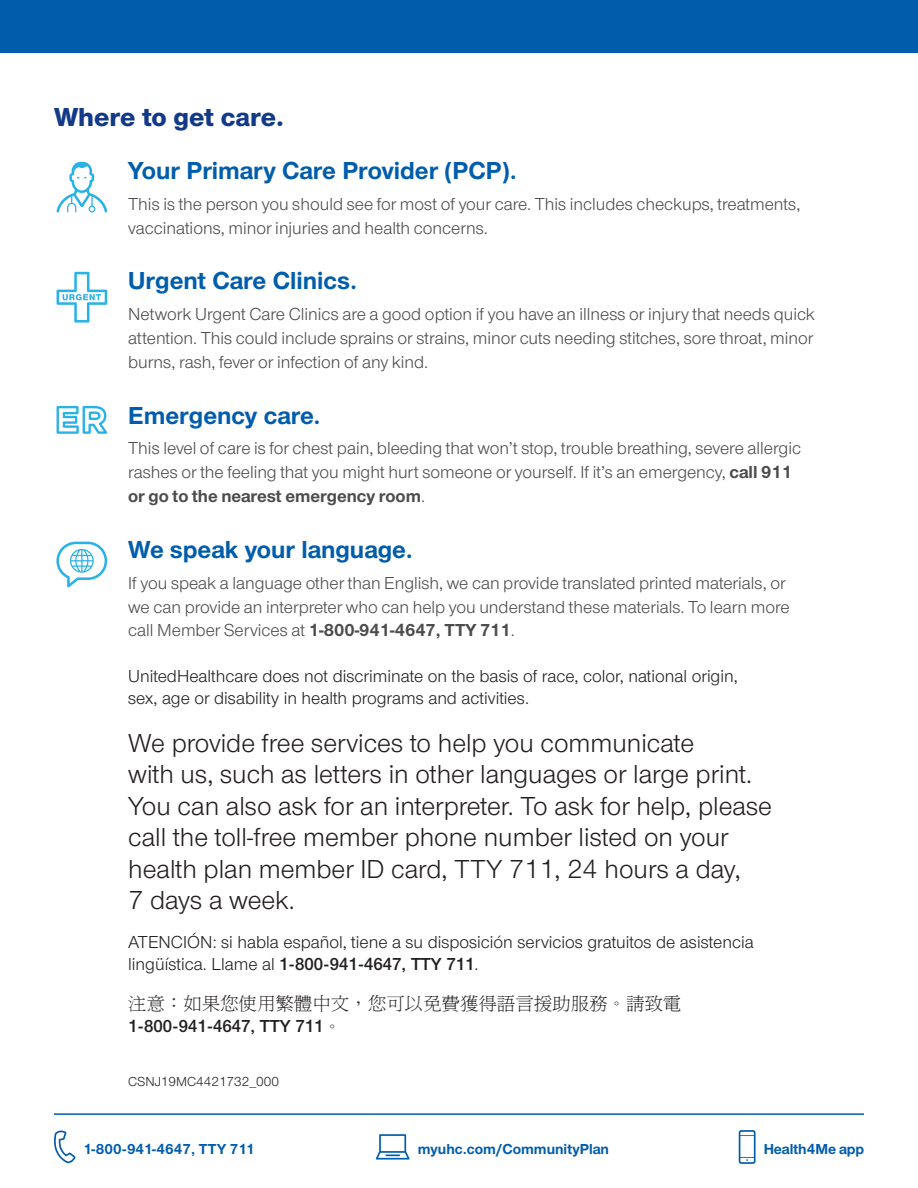
<style>
.page{position:relative;width:918px;height:1188px;background:#fff}
.page>*{position:absolute;margin:0;border:0;box-sizing:border-box;transform-origin:0 0}
.t1{font:27px/31.5px "UHC Sans";color:#231f20}
.t2{font:800 27px "UHC Sans";color:#133a88}
.t3{font:700 25.5px "UHC Sans";color:#015dac}
.t4{font:18px/24px "UHC Sans";color:#4c4c4c}
.t5{font:18px/22.5px "UHC Sans";color:#231f20}
.t6{font:18px "P Ming Li U";letter-spacing:.025em;color:#231f20}
.t7{font:600 18px "UHC Sans";color:#231f20}
.t8{font:700 15px "UHC Sans";color:#015dac}
.t9{font:13.5px "UHC Sans";color:#231f20}
.s1{font-weight:700}
.s2{font-weight:600}
.s3{font-family:"P Ming Li U";font-weight:400}
</style>
<div class="page">
<svg style="left:54px;top:1131px;width:22px;height:32px"></svg>
<svg style="left:739px;top:1130px;width:17px;height:34px"></svg>
<svg style="left:376px;top:1134px;width:34px;height:26px"></svg>
<div style="left:0;top:0;width:918px;height:53px;background:#015dac"></div>
<hr style="left:54px;top:1113px;width:810px;height:2px;background:#015dac">
<svg style="left:56px;top:162px;width:51px;height:51px"></svg>
<svg style="left:57px;top:272px;width:50px;height:51px"></svg>
<svg style="left:57px;top:406px;width:50px;height:28px"></svg>
<svg style="left:56px;top:542px;width:51px;height:45px"></svg>
<h1 class="t2" style="left:54px;top:98px;width:232px">Where to get care.</h1>
<h2 class="t3" style="left:128px;top:153px;width:390px">Your Primary Care Provider (PCP).</h2>
<p class="t4" style="left:128px;top:191px;width:674px">This is the person you should see for most of your care. This includes checkups, treatments, vaccinations, minor injuries and health concerns.</p>
<h2 class="t3" style="left:128px;top:264px;width:230px">Urgent Care Clinics.</h2>
<p class="t4" style="left:128px;top:301px;width:688px;text-align:justify">Network Urgent Care Clinics are a good option if you have an illness or injury that needs quick attention. This could include sprains or strains, minor cuts needing stitches, sore throat, minor burns, rash, fever or infection of any kind.</p>
<h2 class="t3" style="left:128px;top:398px;width:194px">Emergency care.</h2>
<p class="t4" style="left:128px;top:436px;width:674px">This level of care is for chest pain, bleeding that won’t stop, trouble breathing, severe allergic rashes or the feeling that you might hurt someone or yourself. If it’s an emergency, <span class="s1">call 911 or go to the nearest emergency room</span>.</p>
<h2 class="t3" style="left:128px;top:532px;width:286px">We speak your language.</h2>
<p class="t4" style="left:128px;top:570px;width:663px">If you speak a language other than English, we can provide translated printed materials, or we can provide an interpreter who can help you understand these materials. To learn more call Member Services at <span class="s1">1-800-941-4647, TTY 711</span>.</p>
<p class="t5" style="left:128px;top:664px;width:611px">UnitedHealthcare does not discriminate on the basis of race, color, national origin, sex, age or disability in health programs and activities.</p>
<p class="t1" style="left:128px;top:726px;width:645px">We provide free services to help you communicate<br>with us, such as letters in other languages or large print.<br>You can also ask for an interpreter. To ask for help, please call the toll-free member phone number listed on your health plan member ID card, TTY 711, 24 hours a day,<br>7 days a week.</p>
<p class="t5" style="left:128px;top:930px;width:627px">ATENCIÓN: si habla español, tiene a su disposición servicios gratuitos de asistencia lingüística. Llame al <span class="s2">1-800-941-4647, TTY 711</span>.</p>
<p class="t6" style="left:128px;top:995px;width:555px">注意：如果您使用繁體中文，您可以免費獲得語言援助服務。請致電</p>
<p class="t7" style="left:128px;top:1014px;width:215px">1-800-941-4647, TTY 711<span class="s3">。</span></p>
<p class="t9" style="left:128px;top:1073px;width:152px">CSNJ19MC4421732_000</p>
<p class="t8" style="left:84px;top:1138px;width:173px">1-800-941-4647, TTY 711</p>
<p class="t8" style="left:418px;top:1138px;width:193px">myuhc.com/CommunityPlan</p>
<p class="t8" style="left:764px;top:1138px;width:102px">Health4Me app</p>
</div>
